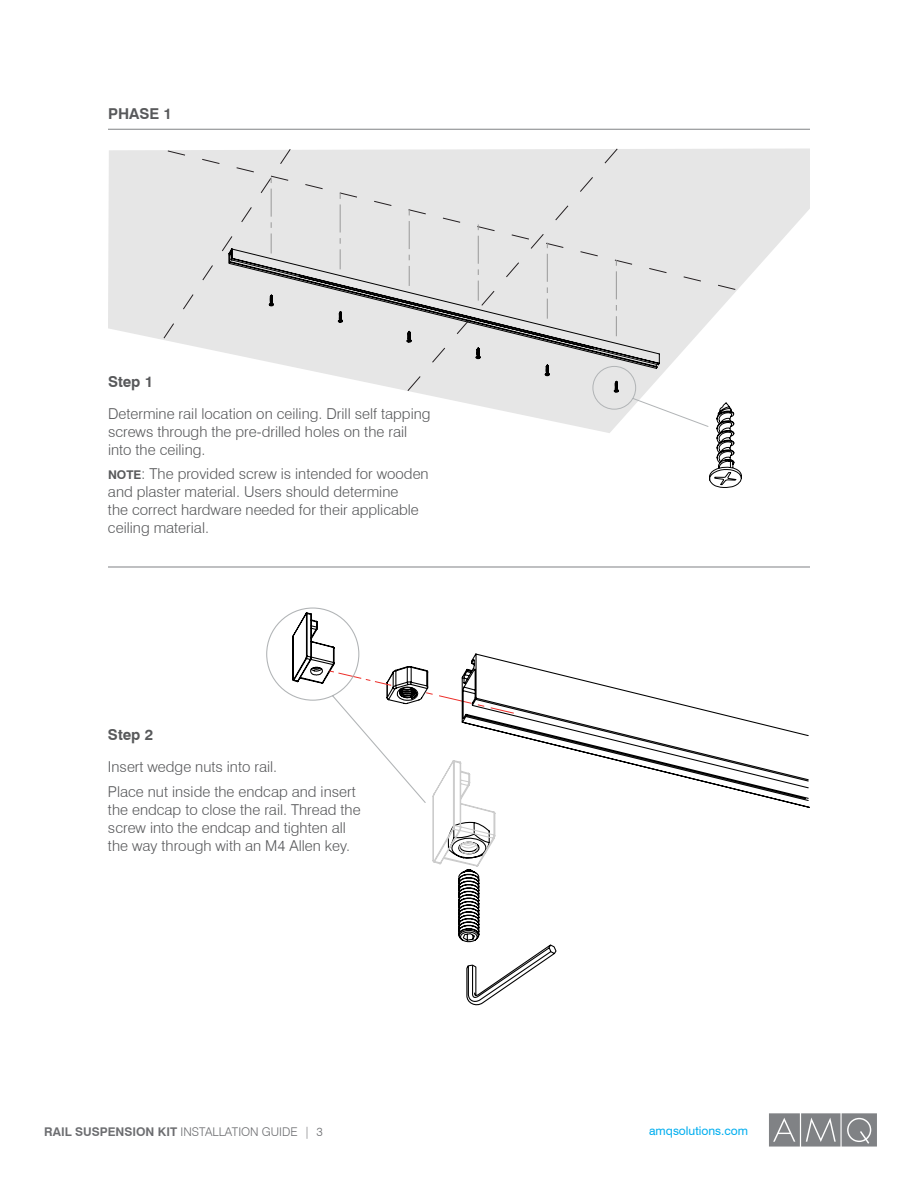
<style>
.page{position:relative;width:918px;height:1188px;background:#fff}
.page>*{position:absolute;margin:0;border:0;box-sizing:border-box;transform-origin:0 0}
.t1{font:300 15px/18px "Swiss 721 BT";color:#58595b}
.t2{font:700 15px "Swiss 721 BT";color:#58595b}
.t3{font:300 12px "Swiss 721 BT";color:#6d6e71}
.t4{font:12px "Swiss 721 BT";color:#00aeef}
.s1{font-weight:700;font-size:12px}
.s2{font-weight:700}
</style>
<div class="page">
<svg style="left:769px;top:1113px;width:108px;height:34px;background:#919295"></svg>
<hr style="left:108px;top:129px;width:702px;height:1px;background:#808285">
<hr style="left:108px;top:567px;width:702px;height:1px;background:#808285">
<svg style="left:108px;top:149px;width:702px;height:280px"></svg>
<div style="left:407px;top:148px;width:211px;height:244px;background:#e6e6e6"></div>
<div style="left:550px;top:150px;width:186px;height:140px;background:#e6e6e6"></div>
<svg style="left:550px;top:248px;width:110px;height:122px;background:#d8d8d8"></svg>
<svg style="left:163px;top:148px;width:387px;height:229px;background:#dfdfdf"></svg>
<svg style="left:592px;top:365px;width:156px;height:123px"></svg>
<svg style="left:557px;top:673px;width:253px;height:135px"></svg>
<svg style="left:266px;top:607px;width:291px;height:399px"></svg>
<p class="t2" style="left:108px;top:105px;width:66px">PHASE 1</p>
<p class="t2" style="left:108px;top:373px;width:47px">Step 1</p>
<p class="t1" style="left:108px;top:404px;width:324px">Determine rail location on ceiling. Drill self tapping screws through the pre-drilled holes on the rail into the ceiling.</p>
<p class="t1" style="left:108px;top:465px;width:322px"><span class="s1">NOTE</span>: The provided screw is intended for wooden and plaster material. Users should determine<br>the correct hardware needed for their applicable ceiling material.</p>
<p class="t2" style="left:108px;top:726px;width:47px">Step 2</p>
<p class="t1" style="left:108px;top:754px;width:249px;line-height:24.8px">Insert wedge nuts into rail.<br>Place nut inside the endcap and insert</p>
<p class="t1" style="left:108px;top:800px;width:254px">the endcap to close the rail. Thread the screw into the endcap and tighten all the way through with an M4 Allen key.</p>
<p class="t3" style="left:44px;top:1125px;width:280px"><span class="s2">RAIL SUSPENSION KIT</span> INSTALLATION GUIDE | 3</p>
<p class="t4" style="left:649px;top:1124px;width:101px">amqsolutions.com</p>
</div>
